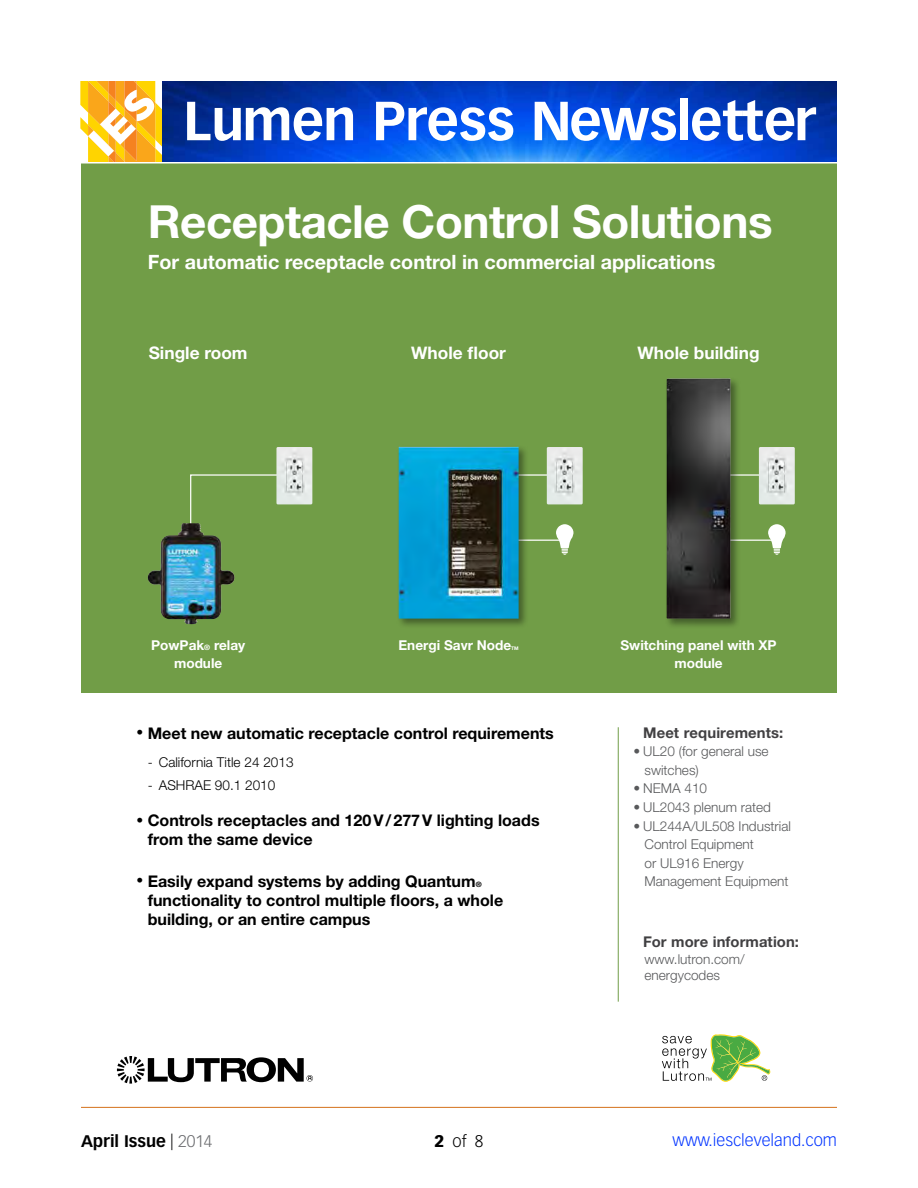
<style>
.page{position:relative;width:918px;height:1188px;background:#fff}
.page>*{position:absolute;margin:0;border:0;box-sizing:border-box;transform-origin:0 0}
.t1{font:700 54px "Vectora LH";letter-spacing:-.02em;color:#fff}
.t2{font:700 45.75px "Helvetica Neue LT Std";letter-spacing:-.01em;color:#fff}
.t3{font:700 19.8px "Helvetica Neue LT Std";color:#fff}
.t4{font:700 17.25px "Helvetica Neue LT Std";color:#fff}
.t5{font:300 16.5px "Vectora LH";color:#03f}
.t6{font:700 16.5px "Vectora LH";color:#000}
.t7{font:300 16.5px "Vectora LH";color:#000}
.t8{font:700 16.05px/19.2px "Helvetica Neue LT Std";color:#000}
.t9{font:700 14.85px "Helvetica Neue LT Std";letter-spacing:.005em;color:#414042}
.t10{font:300 13.65px/18.6px "Helvetica Neue LT Std";color:#58595b}
.t11{font:700 13.65px/17.2px "Helvetica Neue LT Std";color:#fff;text-align:center}
.t12{font:300 13.65px "Helvetica Neue LT Std";color:#000}
.t13{font:700 4.95px "Helvetica Neue LT Std";color:#fff}
.s1{font-size:7.35px}
.s2{font-size:13.65px}
.s3{font-weight:300}
.s4{font-weight:300;color:#6d6e71}
.s5{font-weight:900}
</style>
<div class="page">
<div style="left:81px;top:162px;width:756px;height:531px;background:#719d47"></div>
<hr style="left:618px;top:727px;width:1px;height:275px;background:#719d47">
<hr style="left:510px;top:474px;width:48px;height:2px;background:#fff">
<hr style="left:727px;top:474px;width:49px;height:2px;background:#fff">
<hr style="left:513px;top:540px;width:49px;height:1px;background:#fff">
<svg style="left:190px;top:474px;width:102px;height:49px"></svg>
<hr style="left:727px;top:540px;width:49px;height:1px;background:#fff">
<div style="left:665px;top:376px;width:76px;height:253px;background:#000;opacity:.4"></div>
<img style="left:667px;top:378px;width:64px;height:241px">
<div style="left:397px;top:445px;width:132px;height:184px;background:#000;opacity:.4"></div>
<img style="left:399px;top:447px;width:120px;height:172px">
<img style="left:759px;top:447px;width:36px;height:57px">
<img style="left:547px;top:447px;width:36px;height:57px">
<img style="left:276px;top:447px;width:36px;height:57px">
<svg style="left:765px;top:524px;width:21px;height:31px"></svg>
<svg style="left:553px;top:524px;width:21px;height:31px"></svg>
<svg style="left:117px;top:1056px;width:196px;height:28px"></svg>
<svg style="left:662px;top:1034px;width:108px;height:48px"></svg>
<img style="left:147px;top:523px;width:88px;height:101px">
<hr style="left:78px;top:162px;width:762px;height:2px;background:#fff">
<hr style="left:81px;top:1107px;width:756px;height:1px;background:#d4711b">
<img style="left:162px;top:81px;width:675px;height:81px">
<svg style="left:80px;top:81px;width:82px;height:81px"></svg>
<h1 class="t1" style="left:183px;top:88px;width:634px">Lumen Press Newsletter</h1>
<h2 class="t2" style="left:148px;top:193px;width:626px">Receptacle Control Solutions</h2>
<p class="t3" style="left:148px;top:249px;width:569px">For automatic receptacle control in commercial applications</p>
<p class="t4" style="left:149px;top:342px;width:100px">Single room</p>
<p class="t4" style="left:411px;top:342px;width:96px">Whole floor</p>
<p class="t4" style="left:638px;top:342px;width:123px">Whole building</p>
<p class="t11" style="left:151px;top:637px;width:95px">PowPak<span class="s1">®</span> relay module</p>
<p class="t11" style="left:399px;top:637px;width:114px">Energi Savr Node</p>
<p class="t13" style="left:511px;top:646px;width:9px">TM</p>
<p class="t11" style="left:620px;top:637px;width:158px">Switching panel with XP module</p>
<p class="t8" style="left:137px;top:723px;width:419px"><span class="s2">•</span> Meet new automatic receptacle control requirements</p>
<p class="t12" style="left:148px;top:754px;width:147px">- California Title 24 2013</p>
<p class="t12" style="left:148px;top:777px;width:129px">- ASHRAE 90.1 2010</p>
<p class="t8" style="left:148px;top:810px;width:393px;text-indent:-11px"><span class="s2">•</span> Controls receptacles and 120 V / 277 V lighting loads from the same device</p>
<p class="t8" style="left:148px;top:871px;width:357px;text-indent:-11px"><span class="s2">•</span> Easily expand systems by adding Quantum<span class="s1">® </span>functionality to control multiple floors, a whole building, or an entire campus</p>
<p class="t9" style="left:643px;top:723px;width:142px">Meet requirements:</p>
<p class="t10" style="left:644px;top:742px;width:126px;text-indent:-11px">• UL20 (for general use switches)</p>
<p class="t10" style="left:633px;top:779px;width:75px">• NEMA 410</p>
<p class="t10" style="left:633px;top:798px;width:139px">• UL2043 plenum rated</p>
<p class="t10" style="left:644px;top:816px;width:148px;text-indent:-11px">• UL244A/UL508 Industrial<br>Control Equipment<br>or UL916 Energy<br>Management Equipment</p>
<p class="t9" style="left:643px;top:932px;width:157px">For more information:</p>
<p class="t10" style="left:644px;top:951px;width:102px;line-height:15.5px">www.lutron.com/ energycodes</p>
<p class="t6" style="left:81px;top:1131px;width:133px">April Issue <span class="s3">|</span> <span class="s4">2014</span></p>
<p class="t7" style="left:435px;top:1132px;width:50px"><span class="s5">2</span>of8</p>
<p class="t5" style="left:673px;top:1131px;width:166px">www.iescleveland.com</p>
</div>
